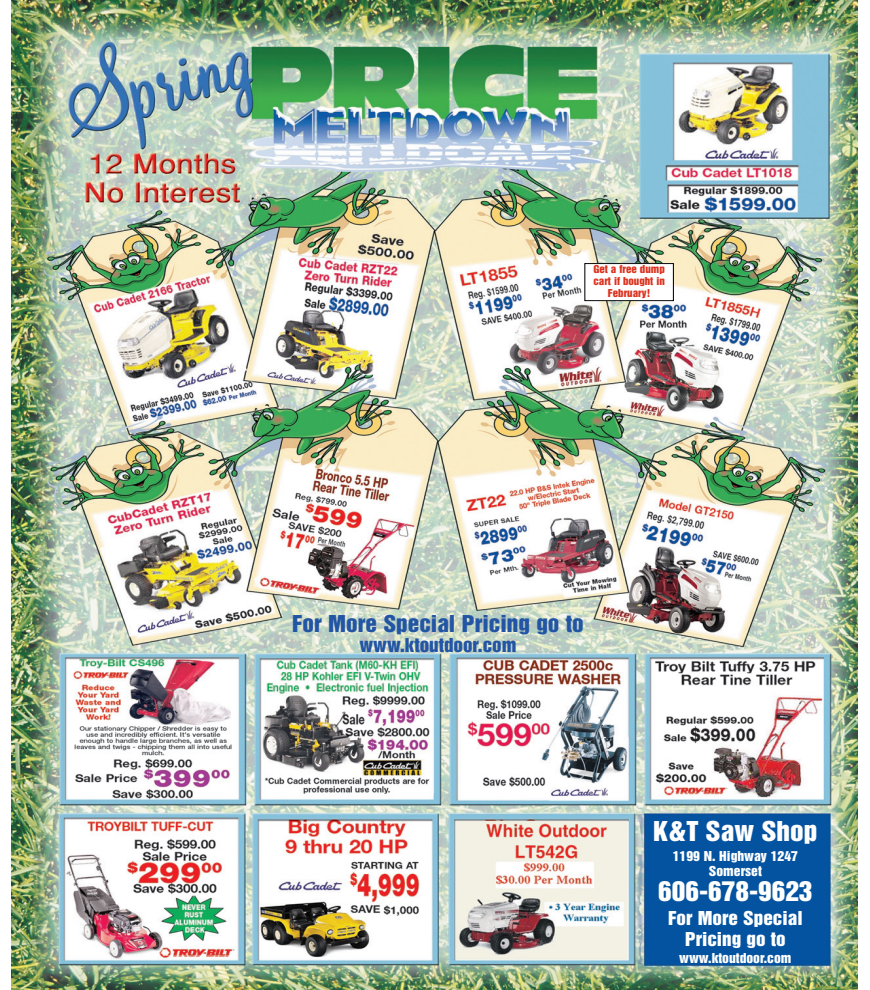
<style>
.page{position:relative;width:870px;height:990px;background:#fff}
.page>*{position:absolute;margin:0;border:0;box-sizing:border-box;transform-origin:0 0}
.t1{font:25px "Helvetica Inserat";color:#fff;scale:1.09 1}
.t2{font:21.25px "Helvetica Inserat";color:#2255a4;scale:1.09 1}
.t3{font:17.5px/21px "Helvetica Inserat";color:#fff;text-align:center;scale:1.09 1}
.t4{font:17.5px "Helvetica Inserat";color:#2255a4;scale:1.09 1}
.t5{font:12.5px/15px "Helvetica Inserat";color:#fff;text-align:center;scale:1.09 1}
.t6{font:10px/12px "Helvetica Inserat";color:#dc331f;text-align:center;scale:1.09 1}
</style>
<div class="page">
<img style="left:11px;top:0;width:846px;height:990px">
<div style="left:585px;top:264px;width:88px;height:37px;background:#fff"></div>
<div style="left:585px;top:263px;width:89px;height:38px;border:1px solid #000"></div>
<p class="t6" style="left:593px;top:264px;width:67px">Get a free dump cart if bought in<br>February!</p>
<h2 class="t2" style="left:292px;top:615px;width:269px">For More Special Pricing go to</h2>
<h3 class="t4" style="left:359px;top:638px;width:146px">www.ktoutdoor.com</h3>
<h1 class="t1" style="left:653px;top:821px;width:152px">K&amp;T Saw Shop</h1>
<p class="t5" style="left:673px;top:849px;width:116px">1199 N. Highway 1247<br>Somerset</p>
<h1 class="t1" style="left:658px;top:881px;width:143px">606-678-9623</h1>
<h3 class="t3" style="left:668px;top:908px;width:125px">For More Special<br>Pricing go to</h3>
<p class="t5" style="left:679px;top:951px;width:104px">www.ktoutdoor.com</p>
</div>
